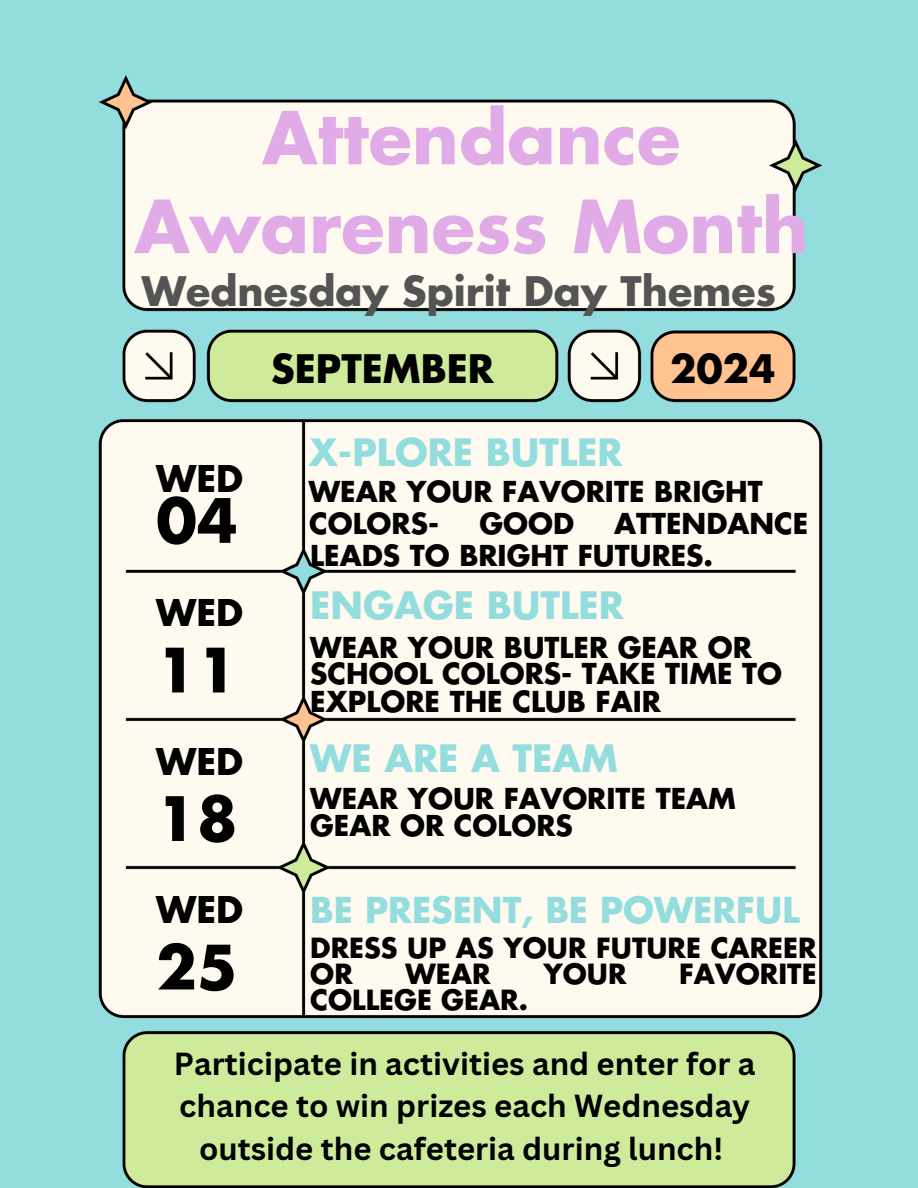
<style>
.page{position:relative;width:918px;height:1188px;background:#94ddde}
.page>*{position:absolute;margin:0;border:0;box-sizing:border-box;transform-origin:0 0}
.t1{font:700 71.1px/88.8px "Futura LT Pro";color:#e1abe8;text-align:center}
.t2{font:700 59.4px "Futura LT Pro";color:#000}
.t3{font:700 39.75px "Futura LT Pro";color:#545454}
.t4{font:700 38.4px "Futura LT Pro";color:#000}
.t5{font:700 36.9px "Futura LT Pro";color:#94ddde}
.t6{font:700 36px "Futura LT Pro";color:#000}
.t7{font:700 34.95px "Futura LT Pro";color:#94ddde}
.t8{font:700 31.05px/42.2px "Canva Sans";color:#000;text-align:center}
.t9{font:700 28.2px/27px "Futura LT Pro";color:#000}
.t10{font:700 27.15px/26.2px "Futura LT Pro";color:#000}
.s1{color:#93ddde}
</style>
<div class="page">
<img style="left:98px;top:75px;width:725px;height:1113px">
<h1 class="t1" style="left:134px;top:97px;width:676px">Attendance<br>Awareness Month</h1>
<h1 class="t3" style="left:142px;top:273px;width:636px">Wednesday Spirit Day Themes</h1>
<h1 class="t6" style="left:156px;top:463px;width:89px">WED</h1>
<h1 class="t2" style="left:156px;top:494px;width:83px">04</h1>
<h2 class="t6" style="left:156px;top:596px;width:89px">WED</h2>
<h2 class="t2" style="left:156px;top:643px;width:83px">11</h2>
<h1 class="t6" style="left:156px;top:745px;width:89px">WED</h1>
<h1 class="t2" style="left:156px;top:792px;width:83px">18</h1>
<h1 class="t6" style="left:156px;top:893px;width:89px">WED</h1>
<h1 class="t2" style="left:156px;top:940px;width:83px">25</h1>
<p class="t4" style="left:271px;top:351px;width:224px">SEPTEMBER</p>
<h4 class="t4" style="left:670px;top:351px;width:107px">2024</h4>
<h3 class="t5" style="left:309px;top:435px;width:315px">X-PLORE BUTLER</h3>
<h3 class="t9" style="left:309px;top:479px;width:455px">WEAR YOUR FAVORITE BRIGHT</h3>
<h3 class="t9" style="left:309px;top:511px;width:131px">COLORS-</h3>
<h3 class="t9" style="left:480px;top:511px;width:96px">GOOD</h3>
<h3 class="t9" style="left:614px;top:511px;width:196px">ATTENDANCE</h3>
<h3 class="t9" style="left:310px;top:544px;width:405px">LEADS TO BRIGHT FUTURES.</h3>
<h3 class="t5" style="left:310px;top:588px;width:315px">ENGAGE <span class="s1">BUTLER</span></h3>
<h3 class="t9" style="left:310px;top:635px;width:473px">WEAR YOUR BUTLER GEAR OR<br>SCHOOL COLORS- TAKE TIME TO<br>EXPLORE THE CLUB FAIR</h3>
<h1 class="t5" style="left:310px;top:742px;width:309px">WE ARE A TEAM</h1>
<h1 class="t9" style="left:310px;top:786px;width:427px;line-height:27.6px">WEAR YOUR FAVORITE TEAM<br>GEAR OR COLORS</h1>
<h3 class="t7" style="left:310px;top:894px;width:491px">BE PRESENT, BE POWERFUL</h3>
<p class="t10" style="left:310px;top:936px;width:508px">DRESS UP AS YOUR FUTURE CAREER<br>OR</p>
<p class="t10" style="left:406px;top:962px;width:86px">WEAR</p>
<p class="t10" style="left:543px;top:962px;width:85px">YOUR</p>
<p class="t10" style="left:679px;top:962px;width:139px">FAVORITE</p>
<p class="t10" style="left:310px;top:988px;width:219px">COLLEGE GEAR.</p>
<p class="t8" style="left:174px;top:1042px;width:583px">Participate in activities and enter for a chance to win prizes each Wednesday outside the cafeteria during lunch!</p>
</div>
